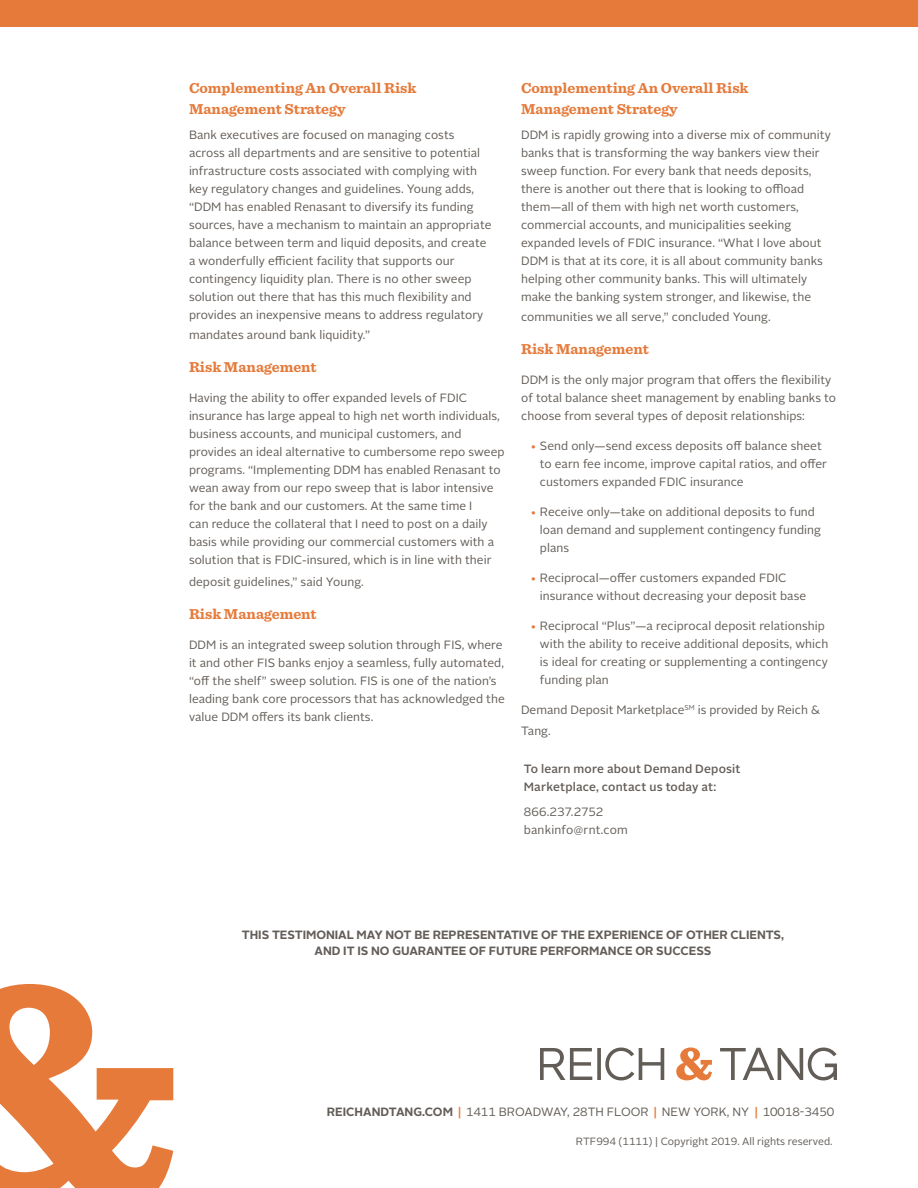
<style>
.page{position:relative;width:918px;height:1188px;background:#fff}
.page>*{position:absolute;margin:0;border:0;box-sizing:border-box;transform-origin:0 0}
.t1{font:700 15px/21px "Sentinel";color:#e57a3a}
.t2{font:12px/18px "Alright Sans";letter-spacing:.005em;color:#635d58}
.t3{font:700 12px "Alright Sans";letter-spacing:-.005em;color:#635d58}
.t4{font:500 12px/18px "Alright Sans";letter-spacing:.015em;color:#635d58}
.t5{font:10.5px "Alright Sans";color:#635d58}
.s1{color:#e57a3a}
.s2{font-weight:700}
.s3{font-weight:500;color:#e57a3a}
</style>
<div class="page">
<div style="left:0;top:0;width:918px;height:27px;background:#e57a3a"></div>
<svg style="left:0;top:984px;width:173px;height:204px"></svg>
<svg style="left:540px;top:1048px;width:52px;height:32px"></svg>
<svg style="left:597px;top:1048px;width:4px;height:32px"></svg>
<svg style="left:605px;top:1048px;width:59px;height:32px"></svg>
<svg style="left:720px;top:1048px;width:117px;height:32px"></svg>
<svg style="left:676px;top:1048px;width:36px;height:32px"></svg>
<p class="t1" style="left:189px;top:77px;width:229px">Complementing An Overall Risk<br>Management Strategy</p>
<p class="t2" style="left:189px;top:126px;width:304px">Bank executives are focused on managing costs across all departments and are sensitive to potential infrastructure costs associated with complying with key regulatory changes and guidelines. Young adds, “DDM has enabled Renasant to diversify its funding sources, have a mechanism to maintain an appropriate balance between term and liquid deposits, and create a wonderfully efficient facility that supports our contingency liquidity plan. There is no other sweep solution out there that has this much flexibility and provides an inexpensive means to address regulatory</p>
<p class="t2" style="left:189px;top:326px;width:183px">mandates around bank liquidity.”</p>
<p class="t1" style="left:189px;top:356px;width:129px">Risk Management</p>
<p class="t2" style="left:189px;top:389px;width:317px">Having the ability to offer expanded levels of FDIC insurance has large appeal to high net worth individuals, business accounts, and municipal customers, and provides an ideal alternative to cumbersome repo sweep programs. “Implementing DDM has enabled Renasant to wean away from our repo sweep that is labor intensive for the bank and our customers. At the same time I<br>can reduce the collateral that I need to post on a daily basis while providing our commercial customers with a solution that is FDIC-insured, which is in line with their</p>
<p class="t2" style="left:189px;top:574px;width:176px">deposit guidelines,” said Young.</p>
<p class="t1" style="left:189px;top:603px;width:129px">Risk Management</p>
<p class="t2" style="left:189px;top:637px;width:317px">DDM is an integrated sweep solution through FIS, where it and other FIS banks enjoy a seamless, fully automated, “off the shelf” sweep solution. FIS is one of the nation’s leading bank core processors that has acknowledged the value DDM offers its bank clients.</p>
<p class="t1" style="left:521px;top:77px;width:229px">Complementing An Overall Risk<br>Management Strategy</p>
<p class="t2" style="left:521px;top:126px;width:311px">DDM is rapidly growing into a diverse mix of community banks that is transforming the way bankers view their sweep function. For every bank that needs deposits, there is another out there that is looking to offload them—all of them with high net worth customers, commercial accounts, and municipalities seeking expanded levels of FDIC insurance. “What I love about DDM is that at its core, it is all about community banks helping other community banks. This will ultimately make the banking system stronger, and likewise, the</p>
<p class="t2" style="left:521px;top:308px;width:251px">communities we all serve,” concluded Young.</p>
<p class="t1" style="left:521px;top:338px;width:129px">Risk Management</p>
<p class="t2" style="left:521px;top:371px;width:317px">DDM is the only major program that offers the flexibility of total balance sheet management by enabling banks to choose from several types of deposit relationships:</p>
<p class="t2" style="left:540px;top:437px;width:289px;text-indent:-10px"><span class="s1">•</span> Send only—send excess deposits off balance sheet to earn fee income, improve capital ratios, and offer customers expanded FDIC insurance</p>
<p class="t2" style="left:540px;top:503px;width:283px;text-indent:-10px"><span class="s1">•</span> Receive only—take on additional deposits to fund loan demand and supplement contingency funding plans</p>
<p class="t2" style="left:540px;top:569px;width:268px;text-indent:-10px"><span class="s1">•</span> Reciprocal—offer customers expanded FDIC insurance without decreasing your deposit base</p>
<p class="t2" style="left:540px;top:617px;width:290px;text-indent:-10px"><span class="s1">•</span> Reciprocal “Plus”—a reciprocal deposit relationship with the ability to receive additional deposits, which is ideal for creating or supplementing a contingency funding plan</p>
<p class="t2" style="left:521px;top:700px;width:300px;line-height:21px">Demand Deposit Marketplace<sup>SM</sup> is provided by Reich &amp;<br>Tang.</p>
<p class="t4" style="left:524px;top:760px;width:218px">To learn more about Demand Deposit<br>Marketplace, contact us today at:</p>
<p class="t2" style="left:524px;top:803px;width:106px">866.237.2752 bankinfo@rnt.com</p>
<p class="t3" style="left:242px;top:926px;width:39px">THIS TESTIMONI</p>
<p class="t3" style="left:338px;top:926px;width:57px">AL MAY NOT</p>
<p class="t3" style="left:414px;top:926px;width:28px">BE REPRESENT</p>
<p class="t3" style="left:503px;top:926px;width:109px">ATIVE OF THE EXPERIEN</p>
<p class="t3" style="left:648px;top:926px;width:100px">CE OF OTHER CLIENTS</p>
<p class="t3" style="left:781px;top:926px;width:4px">,</p>
<p class="t3" style="left:315px;top:943px;width:129px">AND IT IS NO GUARANTEE</p>
<p class="t3" style="left:469px;top:943px;width:29px">OF FUTURE</p>
<p class="t3" style="left:540px;top:943px;width:10px">PERFORM</p>
<p class="t3" style="left:599px;top:943px;width:98px">ANCE OR SUCCESS</p>
<p class="t2" style="left:327px;top:1103px;width:509px"><span class="s2">REICHANDTANG.COM</span> <span class="s3">|</span> 1411 Broadway, 28th FLoor <span class="s3">|</span> New York, NY <span class="s3">|</span> 10018-3450</p>
<p class="t5" style="left:576px;top:1134px;width:258px">RTF994 (1111) | Copyright 2019. All rights reserved.</p>
</div>
